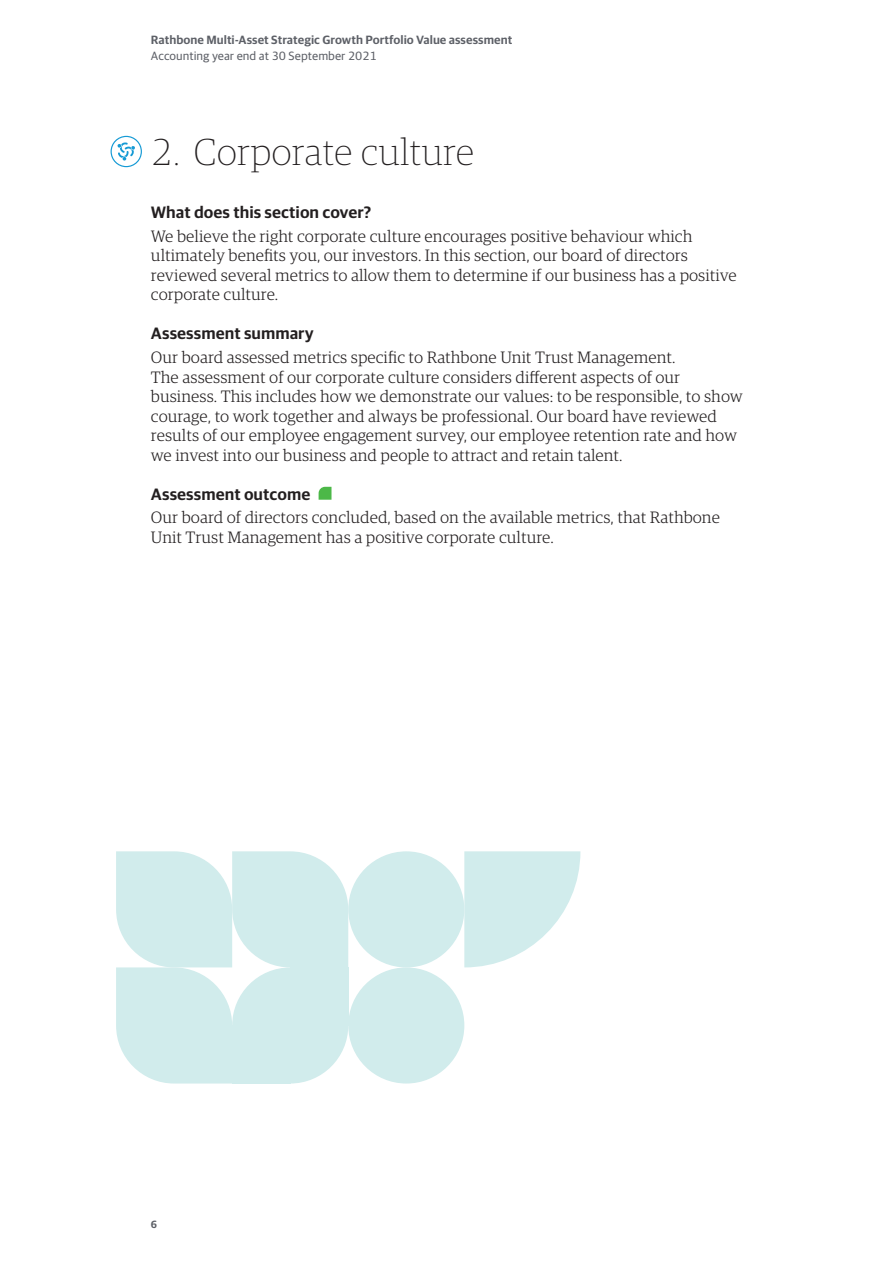
<style>
.page{position:relative;width:893px;height:1263px;background:#fff}
.page>*{position:absolute;margin:0;border:0;box-sizing:border-box;transform-origin:0 0}
.Headings{font:100 37.5px "Guardian RTB Egyp";color:#231f20}
.body_text{font:300 16.5px/19.5px "Guardian RTB Egyp";color:#231f20}
.Sub_heading{font:600 16.5px "Guardian RTB Sans";color:#231f20}
.t1{font:600 12px "Guardian RTB Sans";color:#5d6067}
.t2{font:12px "Guardian RTB Sans";color:#5d6067}
.t3{font:600 10.5px "Guardian RTB Sans";color:#5d6067}
</style>
<div class="page">
<div style="left:111px;top:136px;width:31px;height:31px;border:1px solid #159ad5;border-radius:50%"></div>
<svg style="left:117px;top:142px;width:18px;height:19px"></svg>
<svg style="left:319px;top:487px;width:12px;height:13px"></svg>
<div style="left:348px;top:967px;width:116px;height:116px;background:#d1ecec;border-radius:50%"></div>
<div style="left:348px;top:851px;width:116px;height:116px;background:#d1ecec;border-radius:50%"></div>
<svg style="left:464px;top:851px;width:116px;height:116px"></svg>
<svg style="left:116px;top:851px;width:232px;height:232px;background:#d5eeee"></svg>
<p class="t1" style="left:151px;top:31px;width:363px">Rathbone Multi-Asset Strategic Growth Portfolio Value assessment</p>
<p class="t2" style="left:151px;top:47px;width:227px">Accounting year end at 30 September 2021</p>
<p class="Headings" style="left:151px;top:128px;width:325px">2. Corporate culture</p>
<p class="Sub_heading" style="left:151px;top:200px;width:222px">What does this section cover?</p>
<p class="body_text" style="left:151px;top:226px;width:587px">We believe the right corporate culture encourages positive behaviour which ultimately benefits you, our investors. In this section, our board of directors reviewed several metrics to allow them to determine if our business has a positive corporate culture.</p>
<p class="Sub_heading" style="left:151px;top:322px;width:164px">Assessment summary</p>
<p class="body_text" style="left:151px;top:347px;width:593px">Our board assessed metrics specific to Rathbone Unit Trust Management.<br>The assessment of our corporate culture considers different aspects of our business. This includes how we demonstrate our values: to be responsible, to show courage, to work together and always be professional. Our board have reviewed results of our employee engagement survey, our employee retention rate and how we invest into our business and people to attract and retain talent.</p>
<p class="Sub_heading" style="left:151px;top:482px;width:161px">Assessment outcome</p>
<p class="body_text" style="left:151px;top:507px;width:571px">Our board of directors concluded, based on the available metrics, that Rathbone<br>Unit Trust Management has a positive corporate culture.</p>
<p class="t3" style="left:151px;top:1216px;width:8px">6</p>
</div>
